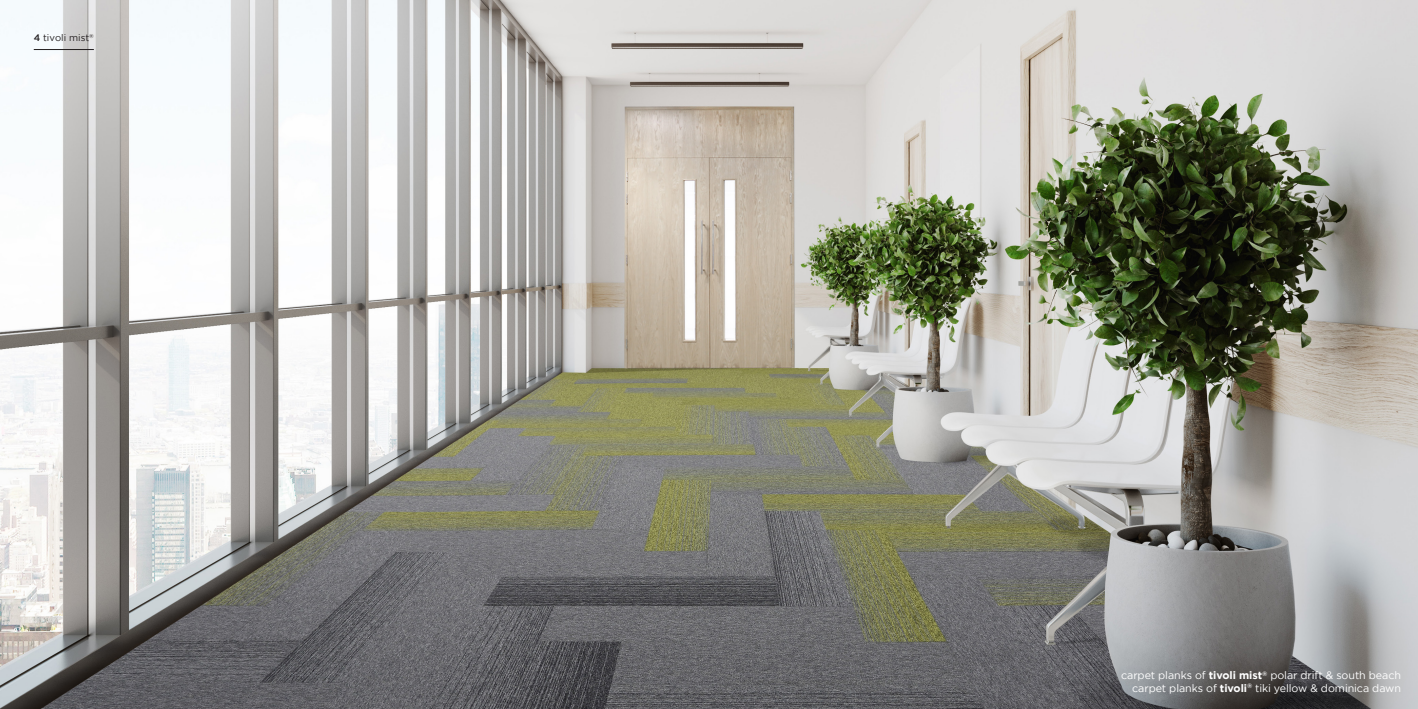
<style>
.page{position:relative;width:1418px;height:709px;background:#fff}
.page>*{position:absolute;margin:0;border:0;box-sizing:border-box;transform-origin:0 0}
.t1{font:10.7px/12.9px "Gotham";letter-spacing:-.005em;color:#fff;text-align:right}
.t2{font:9.5px "Gotham";color:#fff}
.t3{font:9.5px "Gotham";color:#231f20}
.s1{font-weight:500}
.s2{font-weight:700}
</style>
<div class="page">
<img style="left:0;top:0;width:1417px;height:709px">
<hr style="left:34px;top:49px;width:60px;height:1px;background:#231f20">
<p class="t3" style="left:34px;top:32px;width:62px"><span class="s1">4</span> tivoli mist<sup>®</sup></p>
<p class="t2" style="left:1152px;top:666px;width:229px">carpet tiles of <span class="s2">tivoli</span><sup>®</sup> pink paradise, antigua steel</p>
<p class="t1" style="left:1121px;top:668px;width:281px">carpet planks of <span class="s2">tivoli mist</span><sup>®</sup> polar drift &amp; south beach carpet planks of <span class="s2">tivoli</span><sup>®</sup> tiki yellow &amp; dominica dawn</p>
</div>
